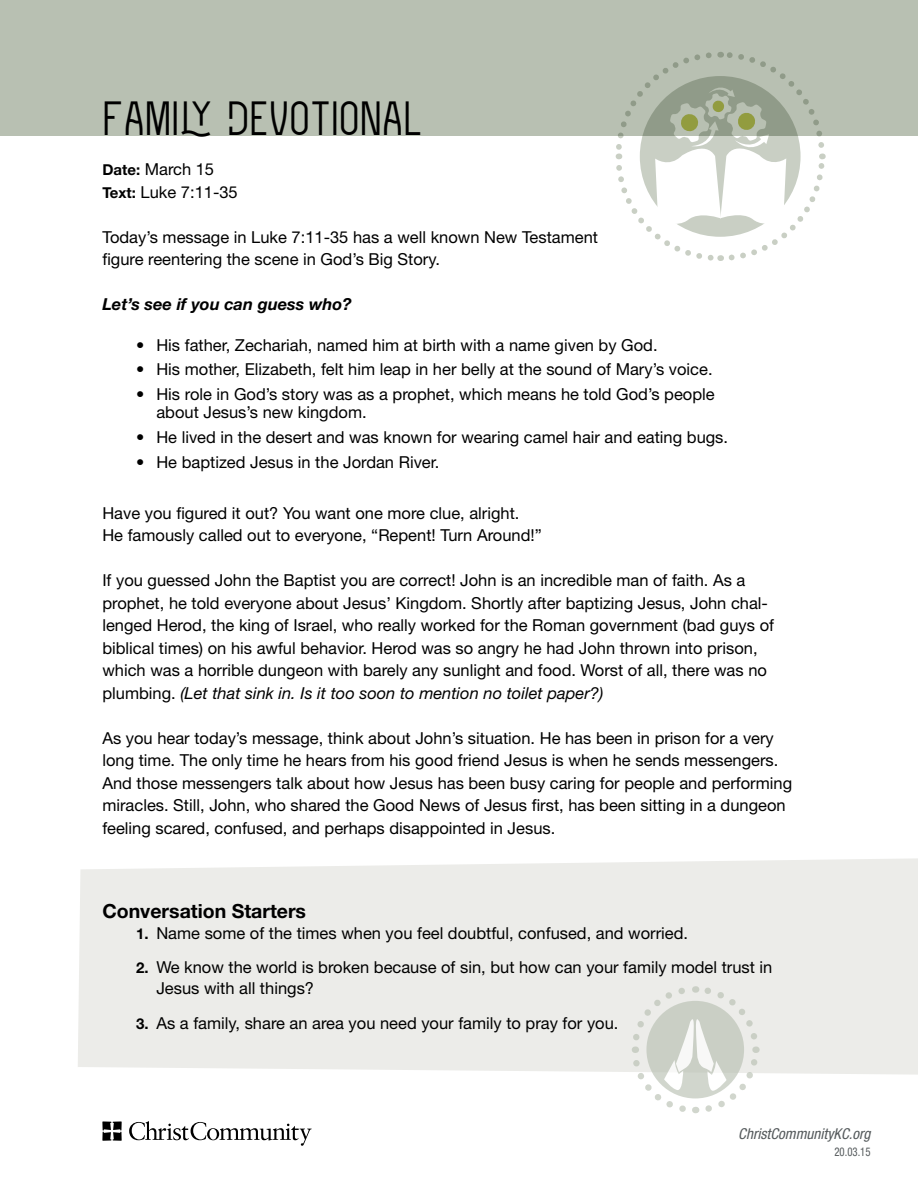
<style>
.page{position:relative;width:918px;height:1188px;background:#fff}
.page>*{position:absolute;margin:0;border:0;box-sizing:border-box;transform-origin:0 0}
.t1{font:48px "Zenzero Grotesk Sans";color:#000}
.t2{font:700 19.5px "Helvetica Neue LT Std";color:#000}
.t3{font:16.5px/22.5px "Helvetica Neue LT Std";color:#000}
.t4{font:italic 700 16.5px "Helvetica Neue LT Std";color:#000}
.t5{font:italic condensed 15px "Helvetica Neue LT Std";color:#54595b}
.t6{font:condensed 12px "Helvetica Neue LT Std";color:#54595b;scale:.9 1}
.s1{font-weight:700;font-size:15px}
.s2{font-style:italic}
</style>
<div class="page">
<svg style="left:78px;top:858px;width:840px;height:217px;fill:#ecece9"></svg>
<div style="left:0;top:0;width:918px;height:135px;background:#b8c0b2"></div>
<svg style="left:628px;top:983px;width:134px;height:131px"></svg>
<svg style="left:613px;top:52px;width:215px;height:209px"></svg>
<svg style="left:129px;top:1121px;width:183px;height:25px"></svg>
<svg style="left:102px;top:1121px;width:20px;height:20px"></svg>
<h1 class="t1" style="left:102px;top:87px;width:322px">FAMILY DEVOTIONAL</h1>
<p class="t3" style="left:102px;top:158px;width:137px"><span class="s1">Date:</span> March 15<br><span class="s1">Text:</span> Luke 7:11-35</p>
<p class="t3" style="left:102px;top:225px;width:497px">Today’s message in Luke 7:11-35 has a well known New Testament figure reentering the scene in God’s Big Story.</p>
<p class="t4" style="left:102px;top:294px;width:251px">Let’s see if you can guess who?</p>
<p class="t3" style="left:136px;top:333px;width:523px">• His father, Zechariah, named him at birth with a name given by God.</p>
<p class="t3" style="left:136px;top:358px;width:578px">• His mother, Elizabeth, felt him leap in her belly at the sound of Mary’s voice.</p>
<p class="t3" style="left:156px;top:385px;width:560px;line-height:18px;text-indent:-20px">• His role in God’s story was as a prophet, which means he told God’s people about Jesus’s new kingdom.</p>
<p class="t3" style="left:136px;top:426px;width:594px">• He lived in the desert and was known for wearing camel hair and eating bugs.</p>
<p class="t3" style="left:136px;top:450px;width:305px">• He baptized Jesus in the Jordan River.</p>
<p class="t3" style="left:102px;top:501px;width:441px">Have you figured it out? You want one more clue, alright.<br>He famously called out to everyone, “Repent! Turn Around!”</p>
<p class="t3" style="left:102px;top:569px;width:673px">If you guessed John the Baptist you are correct! John is an incredible man of faith. As a prophet, he told everyone about Jesus’ Kingdom. Shortly after baptizing Jesus, John chal&shy;lenged Herod, the king of Israel, who really worked for the Roman government (bad guys of biblical times) on his awful behavior. Herod was so angry he had John thrown into prison, which was a horrible dungeon with barely any sunlight and food. Worst of all, there was no plumbing. <span class="s2">(Let that sink in. Is it too soon to mention no toilet paper?)</span></p>
<p class="t3" style="left:102px;top:726px;width:691px">As you hear today’s message, think about John’s situation. He has been in prison for a very long time. The only time he hears from his good friend Jesus is when he sends messengers.<br>And those messengers talk about how Jesus has been busy caring for people and performing miracles. Still, John, who shared the Good News of Jesus first, has been sitting in a dungeon feeling scared, confused, and perhaps disappointed in Jesus.</p>
<p class="t2" style="left:102px;top:899px;width:205px">Conversation Starters</p>
<p class="t3" style="left:136px;top:922px;width:554px"><span class="s1">1.</span> Name some of the times when you feel doubtful, confused, and worried.</p>
<p class="t3" style="left:156px;top:957px;width:618px;line-height:21px;text-indent:-20px"><span class="s1">2.</span> We know the world is broken because of sin, but how can your family model trust in<br>Jesus with all things?</p>
<p class="t3" style="left:136px;top:1012px;width:484px"><span class="s1">3.</span> As a family, share an area you need your family to pray for you.</p>
<p class="t5" style="left:738px;top:1125px;width:134px">ChristCommunityKC.org</p>
<p class="t6" style="left:834px;top:1145px;width:42px">20.03.15</p>
</div>
